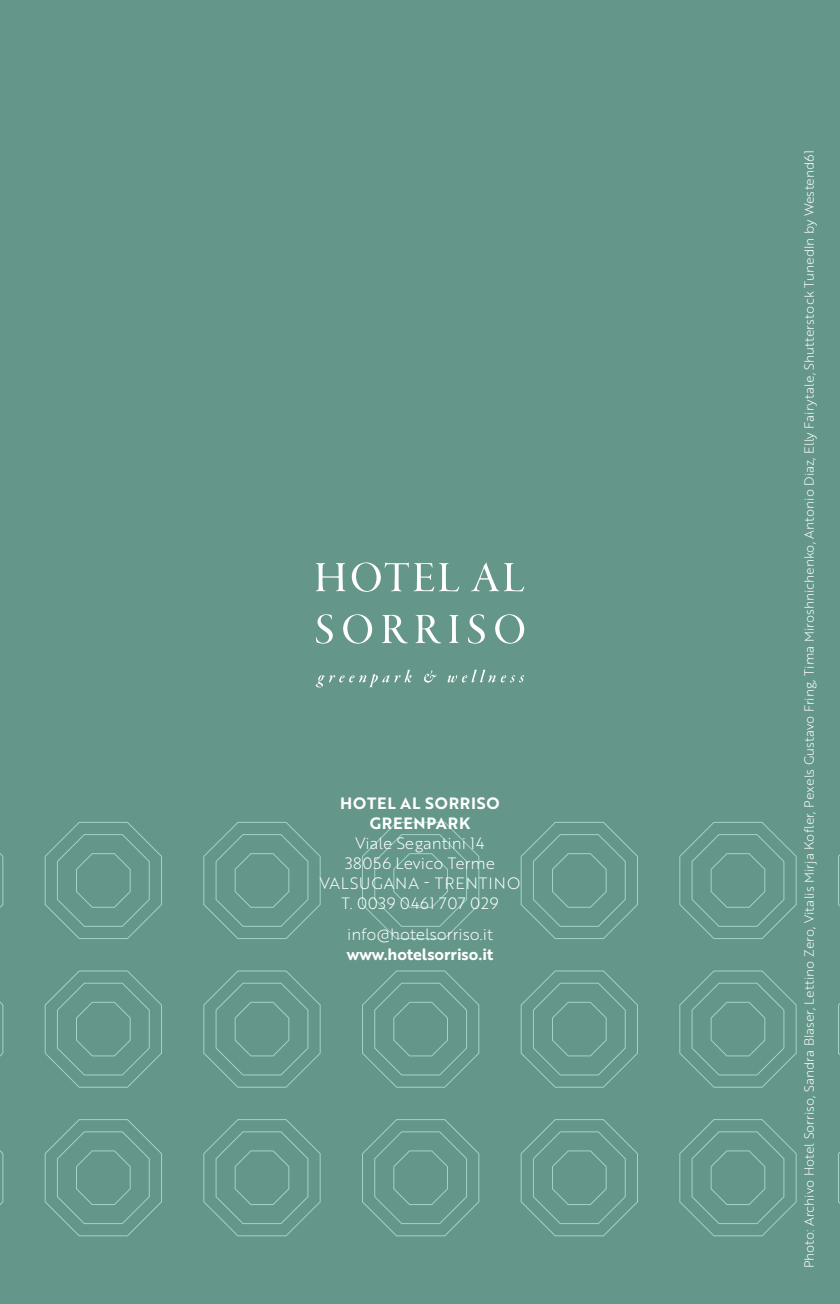
<style>
.page{position:relative;width:840px;height:1304px;background:#fff}
.page>*{position:absolute;margin:0;border:0;box-sizing:border-box;transform-origin:0 0}
.t1{font:16px/20px "Brother 1816 Light";letter-spacing:.04em;color:#fff;text-align:center}
.t2{font:16px/20px "Brother 1816 Bold";letter-spacing:.05em;color:#fff;text-align:center}
.t3{font:16px "Brother 1816 Light";letter-spacing:.005em;color:#fff}
.t4{font:16px "Brother 1816 Bold";color:#fff}
.t5{font:13px "Brother 1816 Light";color:#fff}
</style>
<div class="page">
<div style="left:0;top:0;width:839px;height:1304px;background:#649689"></div>
<svg style="left:315px;top:670px;width:96px;height:17px"></svg>
<svg style="left:424px;top:670px;width:12px;height:13px"></svg>
<svg style="left:447px;top:670px;width:77px;height:12px"></svg>
<svg style="left:316px;top:563px;width:29px;height:28px"></svg>
<svg style="left:351px;top:562px;width:108px;height:30px"></svg>
<svg style="left:471px;top:562px;width:53px;height:29px"></svg>
<svg style="left:316px;top:614px;width:16px;height:30px"></svg>
<svg style="left:343px;top:614px;width:29px;height:30px"></svg>
<svg style="left:382px;top:615px;width:25px;height:28px"></svg>
<svg style="left:415px;top:615px;width:26px;height:28px"></svg>
<svg style="left:449px;top:615px;width:9px;height:28px"></svg>
<svg style="left:468px;top:614px;width:16px;height:30px"></svg>
<svg style="left:495px;top:614px;width:29px;height:30px"></svg>
<svg style="left:520px;top:1119px;width:117px;height:117px"></svg>
<svg style="left:520px;top:970px;width:117px;height:118px"></svg>
<svg style="left:520px;top:822px;width:117px;height:117px"></svg>
<svg style="left:679px;top:1119px;width:117px;height:117px"></svg>
<svg style="left:679px;top:970px;width:117px;height:118px"></svg>
<svg style="left:679px;top:822px;width:117px;height:117px"></svg>
<svg style="left:0;top:1150px;width:3px;height:55px"></svg>
<svg style="left:0;top:1002px;width:3px;height:55px"></svg>
<svg style="left:0;top:853px;width:3px;height:55px"></svg>
<svg style="left:838px;top:1153px;width:1px;height:50px"></svg>
<svg style="left:838px;top:1004px;width:1px;height:50px"></svg>
<svg style="left:838px;top:855px;width:1px;height:51px"></svg>
<svg style="left:45px;top:1119px;width:117px;height:117px"></svg>
<svg style="left:45px;top:970px;width:117px;height:118px"></svg>
<svg style="left:45px;top:822px;width:117px;height:117px"></svg>
<svg style="left:203px;top:1119px;width:117px;height:117px"></svg>
<svg style="left:203px;top:970px;width:117px;height:118px"></svg>
<svg style="left:203px;top:822px;width:117px;height:117px"></svg>
<svg style="left:362px;top:1119px;width:117px;height:117px"></svg>
<svg style="left:362px;top:970px;width:117px;height:118px"></svg>
<svg style="left:362px;top:822px;width:117px;height:117px"></svg>
<p class="t2" style="left:340px;top:792px;width:161px">HOTEL AL SORRISO<br>GREENPARK</p>
<p class="t1" style="left:319px;top:832px;width:202px">Viale Segantini 14<br>38056 Levico Terme<br>VALSUGANA - TRENTINO<br>T. 0039 0461 707 029</p>
<p class="t3" style="left:347px;top:923px;width:147px">info@hotelsorriso.it</p>
<p class="t4" style="left:346px;top:942px;width:148px">www.hotelsorriso.it</p>
<p class="t5" style="left:799px;top:1268px;width:1120px;rotate:-90deg">Photo: Archivo Hotel Sorriso, Sandra Blaser, Lettino Zero, Vitalis Mirja Kofler, Pexels Gustavo Fring, Tima Miroshnichenko, Antonio Diaz, Elly Fairytale, Shutterstock TunedIn by Westend61</p>
</div>
